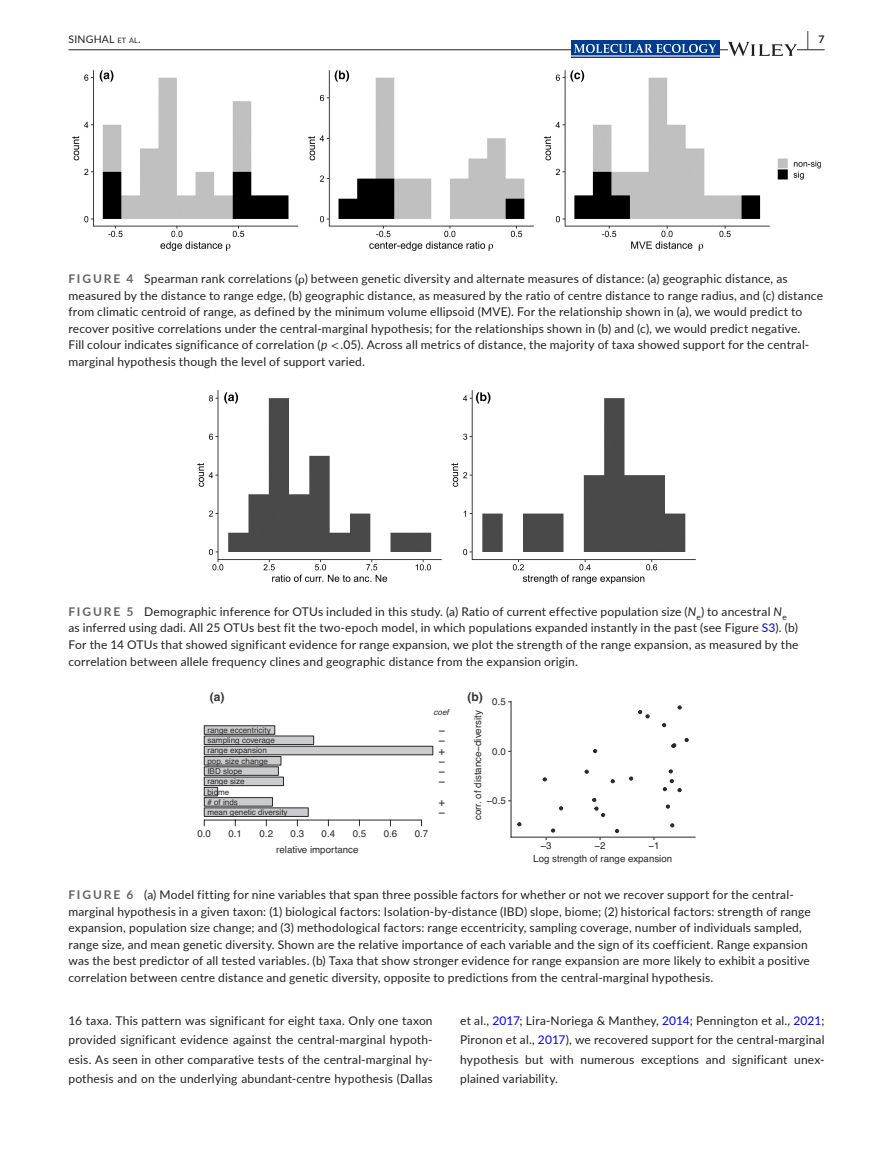
<style>
.page{position:relative;width:893px;height:1174px;background:#fff}
.page>*{position:absolute;margin:0;border:0;box-sizing:border-box;transform-origin:0 0}
.t1{font:700 19.5px "Lato";color:#231f20;scale:.43 1}
.t2{font:12px/16.5px "Lato";letter-spacing:.015em;color:#231f20}
.t3{font:700 12px "Helvetica";color:#363536}
.t4{font:11.4px "Helvetica";color:#2a2829}
.t5{font:10.5px "Lato";letter-spacing:.025em;color:#231f20}
.t6{font:9.75px/13px "Helvetica";color:#2a2829}
.t7{font:8.1px "Helvetica";color:#2a2829}
.t8{font:italic 8.1px "Helvetica";color:#2a2829}
.s1{font-size:7.35px}
.s2{font-style:inherit}
.s3{font-weight:700;color:#636366}
.s4{font-family:"Code 2000"}
.s5{font-style:italic}
.s6{font-family:"STIX"}
.s7{color:#00f}
</style>
<div class="page">
<hr style="left:68px;top:49px;width:756px;height:1px;background:#231f20">
<div style="left:571px;top:41px;width:149px;height:17px;background:#003d91"></div>
<img style="left:575px;top:44px;width:141px;height:8px">
<hr style="left:571px;top:55px;width:149px;height:2px;background:#96a6d0">
<svg style="left:728px;top:42px;width:69px;height:14px"></svg>
<img style="left:72px;top:70px;width:749px;height:181px">
<img style="left:198px;top:390px;width:497px;height:194px">
<svg style="left:685px;top:738px;width:3px;height:4px"></svg>
<svg style="left:593px;top:749px;width:4px;height:4px"></svg>
<svg style="left:663px;top:779px;width:18px;height:13px"></svg>
<svg style="left:543px;top:777px;width:4px;height:4px"></svg>
<svg style="left:666px;top:804px;width:4px;height:4px"></svg>
<svg style="left:629px;top:776px;width:4px;height:4px"></svg>
<svg style="left:559px;top:806px;width:4px;height:4px"></svg>
<svg style="left:592px;top:798px;width:13px;height:19px"></svg>
<svg style="left:670px;top:823px;width:4px;height:4px"></svg>
<svg style="left:615px;top:829px;width:4px;height:4px"></svg>
<svg style="left:678px;top:705px;width:3px;height:4px"></svg>
<svg style="left:611px;top:779px;width:4px;height:4px"></svg>
<svg style="left:662px;top:723px;width:4px;height:4px"></svg>
<svg style="left:671px;top:743px;width:5px;height:5px"></svg>
<svg style="left:669px;top:769px;width:4px;height:4px"></svg>
<svg style="left:585px;top:770px;width:4px;height:3px"></svg>
<svg style="left:517px;top:822px;width:4px;height:4px"></svg>
<svg style="left:638px;top:710px;width:11px;height:8px"></svg>
<hr style="left:511px;top:701px;width:1px;height:136px;background:#2a2829">
<hr style="left:511px;top:836px;width:184px;height:1px;background:#2a2829">
<svg style="left:546px;top:828px;width:9px;height:12px"></svg>
<div style="left:204px;top:746px;width:229px;height:9px;background:#cbccce;border:1px solid #2a2829"></div>
<svg style="left:204px;top:725px;width:218px;height:101px"></svg>
<p class="t5" style="left:68px;top:31px;width:74px">SINGHAL <span class="s1">et al</span><span class="s2">.</span></p>
<h1 class="t1" style="left:807px;top:25px;width:43px">| <sup>7</sup></h1>
<p class="t2" style="left:68px;top:270px;width:756px"><span class="s3">FIGURE 4</span> Spearman rank correlations (<span class="s4">⍴</span>) between genetic diversity and alternate measures of distance: (a) geographic distance, as measured by the distance to range edge, (b) geographic distance, as measured by the ratio of centre distance to range radius, and (c) distance from climatic centroid of range, as defined by the minimum volume ellipsoid (MVE). For the relationship shown in (a), we would predict to recover positive correlations under the central-marginal hypothesis; for the relationships shown in (b) and (c), we would predict negative.<br>Fill colour indicates significance of correlation (<span class="s5">p</span> <span class="s6">&lt;</span> .05). Across all metrics of distance, the majority of taxa showed support for the central&shy;marginal hypothesis though the level of support varied.</p>
<p class="t2" style="left:68px;top:603px;width:732px"><span class="s3">FIGURE 5</span> Demographic inference for OTUs included in this study. (a) Ratio of current effective population size (<span class="s5">N</span><sub>e</sub>) to ancestral <span class="s5">N</span><sub>e </sub>as inferred using dadi. All 25 OTUs best fit the two-epoch model, in which populations expanded instantly in the past (see Figure <span class="s7">S3</span>). (b)<br>For the 14 OTUs that showed significant evidence for range expansion, we plot the strength of the range expansion, as measured by the correlation between allele frequency clines and geographic distance from the expansion origin.</p>
<p class="t3" style="left:210px;top:690px;width:16px">(a)</p>
<p class="t3" style="left:467px;top:690px;width:17px">(b)</p>
<p class="t6" style="left:492px;top:695px;width:15px">0.5</p>
<p class="t8" style="left:434px;top:708px;width:17px">coef</p>
<p class="t7" style="left:207px;top:724px;width:65px">range eccentricity</p>
<p class="t4" style="left:438px;top:721px;width:8px">−</p>
<p class="t7" style="left:207px;top:734px;width:69px">sampling coverage</p>
<p class="t4" style="left:438px;top:731px;width:8px">−</p>
<p class="t7" style="left:207px;top:744px;width:61px">range expansion</p>
<p class="t4" style="left:438px;top:742px;width:8px">+</p>
<p class="t7" style="left:207px;top:754px;width:62px">pop. size change</p>
<p class="t4" style="left:438px;top:752px;width:8px">−</p>
<p class="t7" style="left:207px;top:765px;width:37px">IBD slope</p>
<p class="t4" style="left:438px;top:762px;width:8px">−</p>
<p class="t7" style="left:207px;top:775px;width:39px">range size</p>
<p class="t4" style="left:438px;top:772px;width:8px">−</p>
<p class="t7" style="left:207px;top:785px;width:24px">biome</p>
<p class="t7" style="left:207px;top:795px;width:32px"># of inds</p>
<p class="t4" style="left:438px;top:793px;width:8px">+</p>
<p class="t7" style="left:207px;top:806px;width:82px">mean genetic diversity</p>
<p class="t4" style="left:438px;top:803px;width:8px">−</p>
<p class="t6" style="left:198px;top:827px;width:15px">0.0</p>
<p class="t6" style="left:229px;top:827px;width:15px">0.1</p>
<p class="t6" style="left:260px;top:827px;width:15px">0.2</p>
<p class="t6" style="left:291px;top:827px;width:15px">0.3</p>
<p class="t6" style="left:322px;top:827px;width:15px">0.4</p>
<p class="t6" style="left:353px;top:827px;width:15px">0.5</p>
<p class="t6" style="left:384px;top:827px;width:15px">0.6</p>
<p class="t6" style="left:415px;top:827px;width:15px">0.7</p>
<p class="t6" style="left:276px;top:843px;width:84px">relative importance</p>
<p class="t6" style="left:472px;top:820px;width:111px;rotate:-90deg">corr. of distance−diversity</p>
<p class="t6" style="left:492px;top:745px;width:15px">0.0</p>
<p class="t6" style="left:487px;top:794px;width:21px">−0.5</p>
<p class="t6" style="left:541px;top:839px;width:13px">−3</p>
<p class="t6" style="left:594px;top:839px;width:13px">−2</p>
<p class="t6" style="left:533px;top:839px;width:140px;text-indent:115px">−1<br>Log strength of range expansion</p>
<p class="t2" style="left:68px;top:886px;width:744px"><span class="s3">FIGURE 6</span> (a) Model fitting for nine variables that span three possible factors for whether or not we recover support for the central&shy;marginal hypothesis in a given taxon: (1) biological factors: Isolation-by-distance (IBD) slope, biome; (2) historical factors: strength of range expansion, population size change; and (3) methodological factors: range eccentricity, sampling coverage, number of individuals sampled, range size, and mean genetic diversity. Shown are the relative importance of each variable and the sign of its coefficient. Range expansion was the best predictor of all tested variables. (b) Taxa that show stronger evidence for range expansion are more likely to exhibit a positive correlation between centre distance and genetic diversity, opposite to predictions from the central-marginal hypothesis.</p>
<p class="t2" style="left:68px;top:1010px;width:366px;line-height:19.5px;text-align:justify">16 taxa. This pattern was significant for eight taxa. Only one taxon provided significant evidence against the central-marginal hypoth&shy;esis. As seen in other comparative tests of the central-marginal hy&shy;pothesis and on the underlying abundant-centre hypothesis (Dallas</p>
<p class="t2" style="left:460px;top:1010px;width:366px;line-height:19.5px;text-align:justify">et al., <span class="s7">2017</span>; Lira-Noriega &amp; Manthey, <span class="s7">2014</span>; Pennington et al., <span class="s7">2021</span>; Pironon et al., <span class="s7">2017</span>), we recovered support for the central-marginal hypothesis but with numerous exceptions and significant unex&shy;plained variability.</p>
</div>
